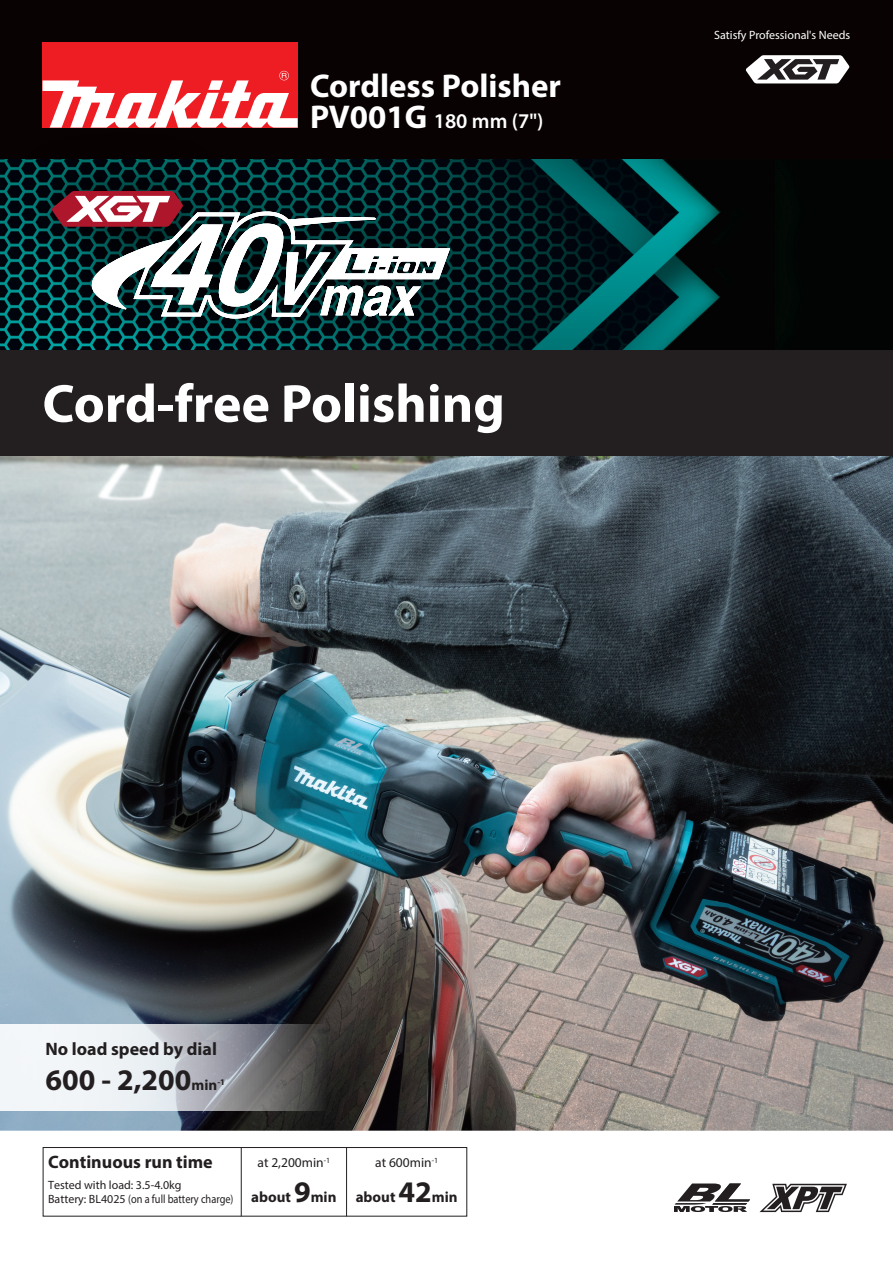
<style>
.page{position:relative;width:893px;height:1263px;background:#fff}
.page>*{position:absolute;margin:0;border:0;box-sizing:border-box;transform-origin:0 0}
.t1{font:700 54px "Myriad Pro";color:#fff}
.t2{font:700 33px "Myriad Pro";color:#fff}
.t3{font:700 30px "Myriad Pro";color:#231f20}
.t4{font:600 21px "Myriad Pro";color:#fff}
.t5{font:700 18px "Myriad Pro";color:#231f20}
.t6{font:700 15px "Myriad Pro";color:#231f20}
.t7{font:13.5px "Myriad Pro";color:#231f20}
.t8{font:12px/13.5px "Myriad Pro";color:#231f20}
.t9{font:12px "Myriad Pro";color:#fff}
.s1{font-weight:700;font-size:33px}
.s2{font-size:15px}
.s3{font-size:30px}
</style>
<div class="page">
<div style="left:0;top:0;width:893px;height:159px;background:#080302"></div>
<svg style="left:746px;top:55px;width:103px;height:28px;background:#999798"></svg>
<img style="left:514px;top:159px;width:379px;height:191px">
<img style="left:0;top:127px;width:514px;height:223px">
<svg style="left:52px;top:191px;width:398px;height:128px"></svg>
<div style="left:43px;top:43px;width:255px;height:85px;background:#ee1d23"></div>
<svg style="left:43px;top:71px;width:255px;height:57px"></svg>
<img style="left:0;top:456px;width:893px;height:675px">
<svg style="left:674px;top:1183px;width:76px;height:29px"></svg>
<svg style="left:760px;top:1183px;width:87px;height:30px"></svg>
<svg style="left:759px;top:1184px;width:88px;height:28px"></svg>
<div style="left:43px;top:1147px;width:424px;height:69px;border:1px solid #231f20"></div>
<hr style="left:241px;top:1147px;width:1px;height:69px;background:#231f20">
<hr style="left:346px;top:1147px;width:1px;height:69px;background:#231f20">
<svg style="left:0;top:1025px;width:328px;height:85px"></svg>
<div style="left:0;top:350px;width:893px;height:106px;background:#231f20"></div>
<h2 class="t2" style="left:310px;top:64px;width:252px">Cordless Polisher</h2>
<h3 class="t4" style="left:310px;top:107px;width:235px"><span class="s1">PV001G</span> 180 mm (7")</h3>
<h1 class="t1" style="left:43px;top:368px;width:464px">Cord-free Polishing</h1>
<p class="t9" style="left:714px;top:27px;width:138px">Satisfy Professional's Needs</p>
<h3 class="t5" style="left:45px;top:1037px;width:173px">No load speed by dial</h3>
<h3 class="t3" style="left:45px;top:1060px;width:181px">600 - 2,200<span class="s2">min</span><sup>-1</sup></h3>
<h3 class="t5" style="left:48px;top:1150px;width:166px">Continuous run time</h3>
<p class="t8" style="left:48px;top:1178px;width:187px">Tested with load: 3.5-4.0kg<br>Battery: BL4025 (on a full battery charge)</p>
<p class="t7" style="left:258px;top:1154px;width:74px">at 2,200min<sup>-1</sup></p>
<p class="t7" style="left:375px;top:1154px;width:64px">at 600min<sup>-1</sup></p>
<p class="t6" style="left:251px;top:1187px;width:87px">about <span class="s3">9</span>min</p>
<p class="t6" style="left:356px;top:1187px;width:103px">about <span class="s3">42</span>min</p>
</div>
